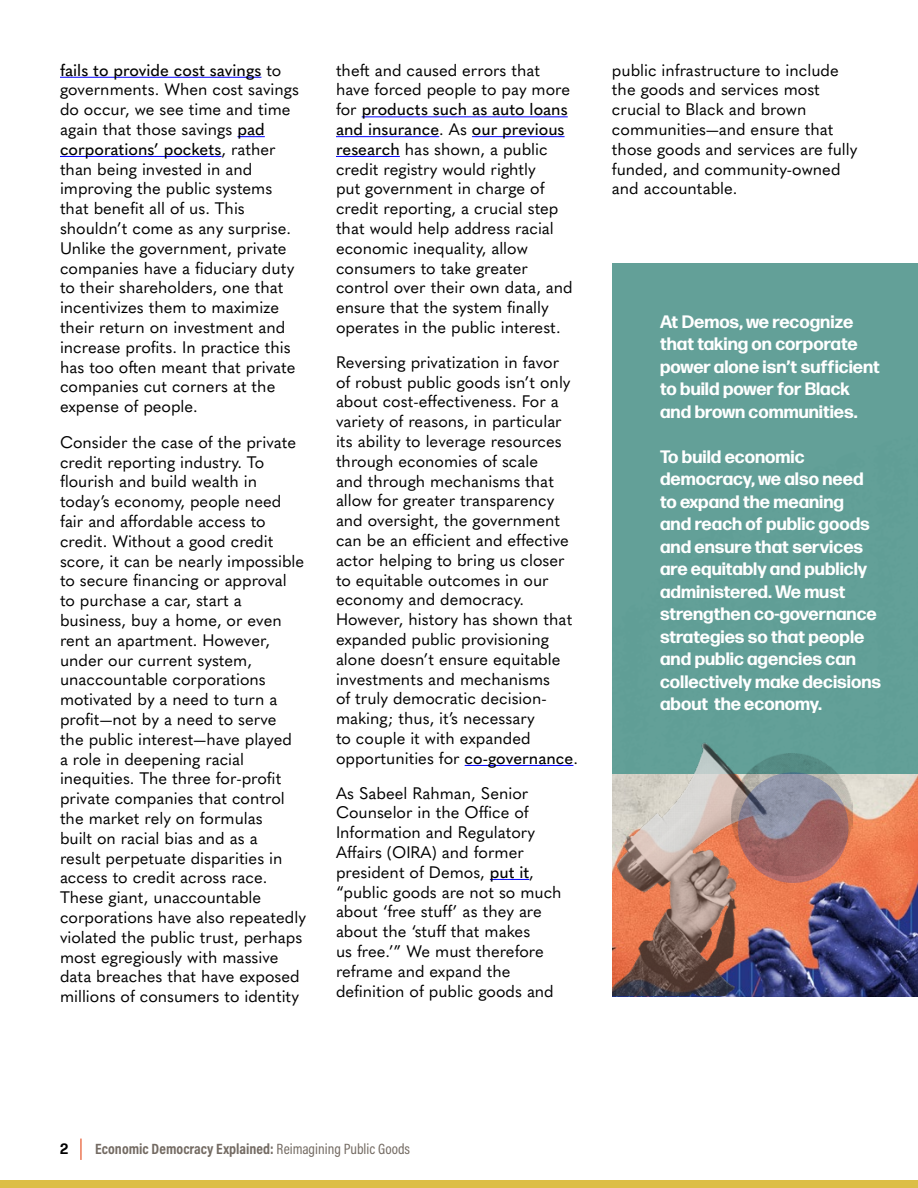
<style>
.page{position:relative;width:918px;height:1188px;background:#fff}
.page>*{position:absolute;margin:0;border:0;box-sizing:border-box;transform-origin:0 0}
.t1{font:700 18px/22.5px "Forma DJR Text";color:#fff}
.t2{font:16.5px/19.8px "Quasimoda";color:#000}
.t3{font:700 15px "Acumin Pro Cond";color:#736a62}
.t4{font:700 15px "Forma DJR Text";color:#000}
.s1{font-weight:500}
.s2{font-weight:400}
</style>
<div class="page">
<hr style="left:80px;top:1139px;width:2px;height:21px;background:#ec7755">
<hr style="left:60px;top:77px;width:201px;height:1px;background:#00f">
<svg style="left:238px;top:136px;width:27px;height:1px"></svg>
<hr style="left:60px;top:156px;width:162px;height:1px;background:#00f">
<hr style="left:362px;top:116px;width:206px;height:1px;background:#00f">
<hr style="left:336px;top:136px;width:103px;height:1px;background:#00f">
<hr style="left:472px;top:136px;width:93px;height:1px;background:#00f">
<hr style="left:336px;top:156px;width:64px;height:1px;background:#00f">
<hr style="left:465px;top:765px;width:108px;height:1px;background:#00f">
<hr style="left:490px;top:879px;width:39px;height:1px;background:#00f">
<div style="left:0;top:1180px;width:918px;height:8px;background:#dcbe46"></div>
<div style="left:612px;top:264px;width:306px;height:543px;background:#63a098"></div>
<img style="left:796px;top:775px;width:122px;height:221px">
<img style="left:612px;top:742px;width:184px;height:254px">
<div style="left:738px;top:772px;width:110px;height:111px;background:#b46d6c;border-radius:50%"></div>
<img style="left:731px;top:754px;width:122px;height:122px">
<p class="t2" style="left:60px;top:59px;width:241px"><span class="s1">fails to provide cost savings</span> to governments. When cost savings do occur, we see time and time again that those savings <span class="s1">pad corporations’ pockets</span>, rather than being invested in and improving the public systems that benefit all of us. This shouldn’t come as any surprise.<br>Unlike the government, private companies have a fiduciary duty to their shareholders, one that incentivizes them to maximize their return on investment and increase profits. In practice this has too often meant that private companies cut corners at the expense of people.</p>
<p class="t2" style="left:60px;top:431px;width:248px">Consider the case of the private credit reporting industry. To flourish and build wealth in today’s economy, people need fair and affordable access to credit. Without a good credit score, it can be nearly impossible to secure financing or approval<br>to purchase a car, start a business, buy a home, or even rent an apartment. However, under our current system, unaccountable corporations motivated by a need to turn a profit—not by a need to serve<br>the public interest—have played<br>a role in deepening racial inequities. The three for-profit private companies that control the market rely on formulas<br>built on racial bias and as a<br>result perpetuate disparities in access to credit across race.<br>These giant, unaccountable corporations have also repeatedly violated the public trust, perhaps most egregiously with massive data breaches that have exposed millions of consumers to identity</p>
<p class="t2" style="left:336px;top:59px;width:238px">theft and caused errors that have forced people to pay more for <span class="s1">products such as auto loans and insurance</span>. As <span class="s1">our previous research</span> has shown, a public credit registry would rightly<br>put government in charge of credit reporting, a crucial step that would help address racial economic inequality, allow consumers to take greater control over their own data, and ensure that the system finally operates in the public interest.</p>
<p class="t2" style="left:336px;top:351px;width:244px">Reversing privatization in favor<br>of robust public goods isn’t only about cost-effectiveness. For a variety of reasons, in particular its ability to leverage resources through economies of scale<br>and through mechanisms that allow for greater transparency and oversight, the government can be an efficient and effective actor helping to bring us closer to equitable outcomes in our economy and democracy.<br>However, history has shown that expanded public provisioning alone doesn’t ensure equitable investments and mechanisms<br>of truly democratic decision&shy;making; thus, it’s necessary<br>to couple it with expanded opportunities for <span class="s1">co-governance</span>.</p>
<p class="t2" style="left:336px;top:782px;width:227px">As Sabeel Rahman, Senior<br>Counselor in the Office of<br>Information and Regulatory<br>Affairs (OIRA) and former president of Demos, <span class="s1">put it</span>, “public goods are not so much about ‘free stuff’ as they are about the ‘stuff that makes<br>us free.’” We must therefore reframe and expand the definition of public goods and</p>
<p class="t2" style="left:612px;top:59px;width:247px">public infrastructure to include the goods and services most crucial to Black and brown communities—and ensure that those goods and services are fully funded, and community-owned and accountable.</p>
<p class="t1" style="left:660px;top:310px;width:221px">At Demos, we recognize that taking on corporate power alone isn’t sufficient to build power for Black and brown communities.</p>
<p class="t1" style="left:660px;top:445px;width:223px">To build economic democracy, we also need to expand the meaning<br>and reach of public goods and ensure that services are equitably and publicly administered. We must strengthen co-governance strategies so that people and public agencies can collectively make decisions about the economy.</p>
<p class="t4" style="left:60px;top:1139px;width:10px">2</p>
<p class="t3" style="left:95px;top:1139px;width:316px">Economic Democracy Explained: <span class="s2">Reimagining Public Goods</span></p>
</div>
